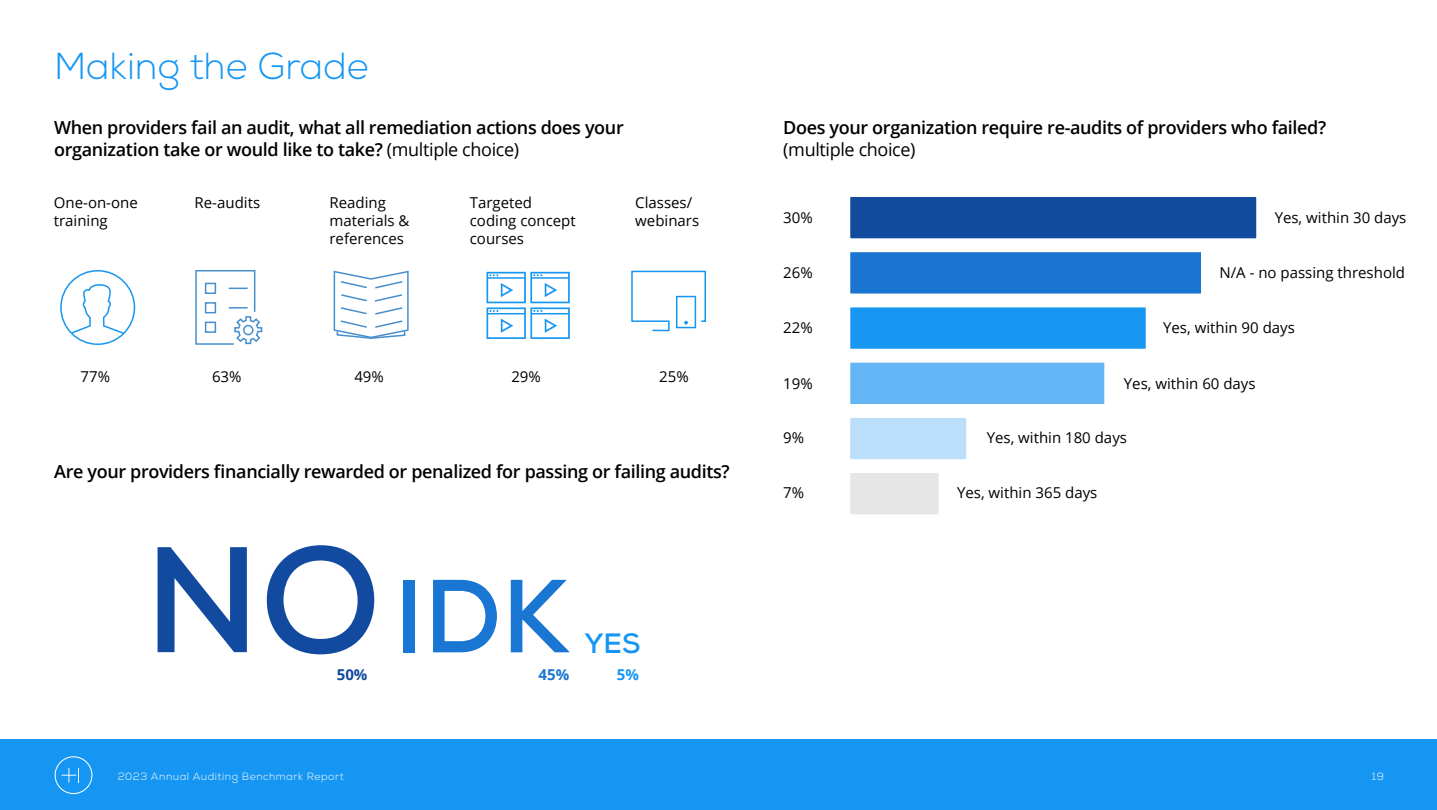
<style>
.page{position:relative;width:1437px;height:810px;background:#fff}
.page>*{position:absolute;margin:0;border:0;box-sizing:border-box;transform-origin:0 0}
.t1{font:700 150px "Nexa";color:#114a9f}
.t2{font:700 103.5px "Nexa";color:#1976d2}
.t3{font:300 37.5px "Nexa";color:#1696f3}
.t4{font:700 27.9px "Nexa";color:#1696f3}
.t5{font:600 18px/21.6px "Open Sans";letter-spacing:-.02em;color:#000}
.t6{font:18px "Open Sans";letter-spacing:-.02em;color:#000}
.t7{font:15px/18px "Open Sans";color:#000}
.t8{font:700 15px "Open Sans";color:#114a9f}
.t9{font:700 15px "Open Sans";color:#1976d2}
.t10{font:700 15px "Open Sans";color:#1696f3}
.t11{font:300 10.5px "Nexa";letter-spacing:.05em;color:#fff}
.s1{font-weight:400}
</style>
<div class="page">
<div style="left:0;top:740px;width:1436px;height:70px;background:#1696f3"></div>
<svg style="left:55px;top:756px;width:37px;height:38px"></svg>
<svg style="left:60px;top:270px;width:75px;height:75px"></svg>
<svg style="left:631px;top:270px;width:75px;height:62px"></svg>
<svg style="left:333px;top:271px;width:75px;height:68px"></svg>
<svg style="left:195px;top:270px;width:68px;height:75px"></svg>
<svg style="left:486px;top:272px;width:84px;height:67px"></svg>
<div style="left:841px;top:464px;width:106px;height:59px;background:#e6e6e6;border:9px solid #fff"></div>
<div style="left:841px;top:409px;width:134px;height:59px;background:#bbdefb;border:9px solid #fff"></div>
<div style="left:841px;top:354px;width:272px;height:59px;background:#63b5f5;border:9px solid #fff"></div>
<div style="left:841px;top:298px;width:313px;height:60px;background:#1796f2;border:9px solid #fff"></div>
<div style="left:841px;top:243px;width:368px;height:60px;background:#1a75d1;border:9px solid #fff"></div>
<div style="left:841px;top:188px;width:424px;height:59px;background:#124a9e;border:9px solid #fff"></div>
<h3 class="t3" style="left:54px;top:44px;width:316px">Making the Grade</h3>
<p class="t5" style="left:54px;top:116px;width:571px">When providers fail an audit, what all remediation actions does your organization take or would like to take? <span class="s1">(multiple choice)</span></p>
<p class="t7" style="left:54px;top:194px;width:85px">One-on-one training</p>
<p class="t7" style="left:329px;top:194px;width:82px">Reading materials &amp; references</p>
<p class="t7" style="left:470px;top:194px;width:107px">Targeted coding concept courses</p>
<p class="t7" style="left:635px;top:194px;width:65px">Classes/ webinars</p>
<p class="t7" style="left:195px;top:194px;width:67px">Re-audits</p>
<p class="t7" style="left:81px;top:367px;width:31px">77%</p>
<p class="t7" style="left:212px;top:367px;width:31px">63%</p>
<p class="t7" style="left:354px;top:367px;width:31px">49%</p>
<p class="t7" style="left:511px;top:367px;width:31px">29%</p>
<p class="t7" style="left:659px;top:367px;width:31px">25%</p>
<p class="t5" style="left:54px;top:460px;width:677px">Are your providers financially rewarded or penalized for passing or failing audits?</p>
<h1 class="t1" style="left:144px;top:504px;width:238px">NO</h1>
<p class="t8" style="left:337px;top:664px;width:32px">50%</p>
<p class="t9" style="left:538px;top:664px;width:32px">45%</p>
<p class="t10" style="left:617px;top:664px;width:24px">5%</p>
<h2 class="t2" style="left:394px;top:550px;width:176px">IDK</h2>
<h3 class="t4" style="left:584px;top:626px;width:58px">YES</h3>
<p class="t5" style="left:783px;top:116px;width:544px">Does your organization require re-audits of providers who failed?</p>
<p class="t6" style="left:783px;top:137px;width:134px">(multiple choice)</p>
<p class="t7" style="left:783px;top:208px;width:31px">30%</p>
<p class="t7" style="left:1274px;top:208px;width:133px">Yes, within 30 days</p>
<p class="t7" style="left:783px;top:263px;width:31px">26%</p>
<p class="t7" style="left:1219px;top:263px;width:187px">N/A - no passing threshold</p>
<p class="t7" style="left:783px;top:318px;width:31px">22%</p>
<p class="t7" style="left:1163px;top:318px;width:133px">Yes, within 90 days</p>
<p class="t7" style="left:783px;top:374px;width:31px">19%</p>
<p class="t7" style="left:783px;top:428px;width:22px">9%</p>
<p class="t7" style="left:1123px;top:374px;width:133px">Yes, within 60 days</p>
<p class="t7" style="left:986px;top:428px;width:142px">Yes, within 180 days</p>
<p class="t7" style="left:783px;top:484px;width:22px">7%</p>
<p class="t7" style="left:957px;top:484px;width:142px">Yes, within 365 days</p>
<p class="t11" style="left:118px;top:770px;width:227px">2023 Annual Auditing Benchmark Report</p>
<p class="t11" style="left:1371px;top:770px;width:13px">19</p>
</div>
